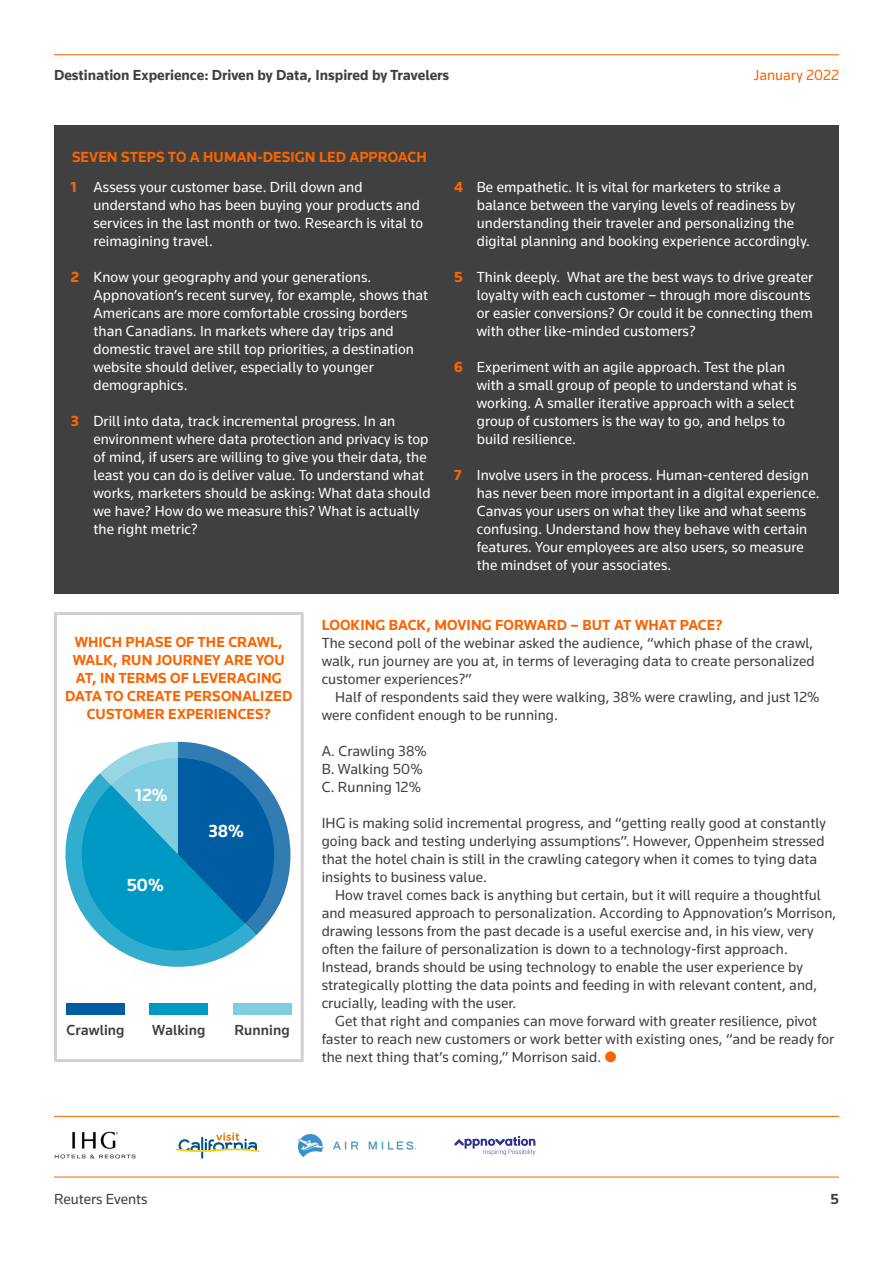
<style>
.page{position:relative;width:893px;height:1263px;background:#fff}
.page>*{position:absolute;margin:0;border:0;box-sizing:border-box;transform-origin:0 0}
.t1{font:700 18px "Knowledge 2017";color:#fff}
.t2{font:15px/18px "Knowledge 2017";letter-spacing:.005em;color:#fff}
.t3{font:15px/18px "Knowledge 2017";letter-spacing:.005em;color:#404040}
.t4{font:700 15px/18px "Knowledge 2017";letter-spacing:.005em;color:#fa6400}
.t5{font:700 15px "Knowledge 2017";color:#404040}
.t6{font:500 15px "Knowledge 2017";letter-spacing:.005em;color:#404040}
.t7{font:15px "Knowledge 2017";color:#fa6400}
.s1{font-weight:900}
.s2{font-weight:400;color:#fff}
.s3{font-weight:900;color:#fa6400}
.s4{color:#fa6400}
</style>
<div class="page">
<hr style="left:54px;top:54px;width:785px;height:1px;background:#fa6400">
<hr style="left:54px;top:1177px;width:785px;height:1px;background:#fa6400">
<hr style="left:54px;top:1116px;width:785px;height:1px;background:#fa6400">
<div style="left:54px;top:612px;width:250px;height:450px;border:3px solid #d0d0d0"></div>
<svg style="left:54px;top:742px;width:236px;height:236px"></svg>
<div style="left:54px;top:126px;width:785px;height:468px;background:#404040"></div>
<div style="left:67px;top:1003px;width:58px;height:12px;background:#005da2"></div>
<div style="left:150px;top:1003px;width:58px;height:12px;background:#0099c4"></div>
<div style="left:233px;top:1003px;width:58px;height:12px;background:#80cce1"></div>
<img style="left:298px;top:1134px;width:117px;height:23px">
<svg style="left:454px;top:1137px;width:81px;height:18px"></svg>
<img style="left:54px;top:1131px;width:82px;height:28px">
<svg style="left:176px;top:1132px;width:83px;height:26px"></svg>
<p class="t5" style="left:54px;top:65px;width:397px">Destination Experience: Driven by Data, Inspired by Travelers</p>
<p class="t7" style="left:754px;top:65px;width:87px">January 2022</p>
<p class="t4" style="left:71px;top:142px;width:357px;line-height:29.7px">SEVEN STEPS TO A HUMAN-DESIGN LED APPROACH<br><span class="s1">1</span> <span class="s2">Assess your customer base. Drill down and</span></p>
<p class="t2" style="left:93px;top:195px;width:331px">understand who has been buying your products and services in the last month or two. Research is vital to reimagining travel.</p>
<p class="t2" style="left:93px;top:267px;width:336px;text-indent:-22px"><span class="s3">2</span> Know your geography and your generations.<br>Appnovation’s recent survey, for example, shows that Americans are more comfortable crossing borders than Canadians. In markets where day trips and domestic travel are still top priorities, a destination website should deliver, especially to younger demographics.</p>
<p class="t2" style="left:93px;top:411px;width:339px;text-indent:-22px"><span class="s3">3</span> Drill into data, track incremental progress. In an environment where data protection and privacy is top of mind, if users are willing to give you their data, the least you can do is deliver value. To understand what works, marketers should be asking: What data should we have? How do we measure this? What is actually the right metric?</p>
<p class="t2" style="left:477px;top:177px;width:335px;text-indent:-22px"><span class="s3">4</span> Be empathetic. It is vital for marketers to strike a balance between the varying levels of readiness by understanding their traveler and personalizing the digital planning and booking experience accordingly.</p>
<p class="t2" style="left:477px;top:267px;width:338px;text-indent:-22px"><span class="s3">5</span> Think deeply. What are the best ways to drive greater loyalty with each customer – through more discounts or easier conversions? Or could it be connecting them with other like-minded customers?</p>
<p class="t2" style="left:477px;top:357px;width:322px;text-indent:-22px"><span class="s3">6</span> Experiment with an agile approach. Test the plan with a small group of people to understand what is working. A smaller iterative approach with a select group of customers is the way to go, and helps to build resilience.</p>
<p class="t2" style="left:477px;top:465px;width:344px;text-indent:-22px"><span class="s3">7</span> Involve users in the process. Human-centered design has never been more important in a digital experience.<br>Canvas your users on what they like and what seems confusing. Understand how they behave with certain features. Your employees are also users, so measure the mindset of your associates.</p>
<p class="t4" style="left:65px;top:633px;width:229px;text-align:center">WHICH PHASE OF THE CRAWL,<br>WALK, RUN JOURNEY ARE YOU<br>AT, IN TERMS OF LEVERAGING<br>DATA TO CREATE PERSONALIZED<br>CUSTOMER EXPERIENCES?</p>
<p class="t1" style="left:135px;top:784px;width:34px">12%</p>
<p class="t1" style="left:127px;top:874px;width:39px">50%</p>
<p class="t1" style="left:208px;top:820px;width:37px">38%</p>
<p class="t6" style="left:67px;top:1020px;width:59px">Crawling</p>
<p class="t6" style="left:152px;top:1020px;width:55px">Walking</p>
<p class="t6" style="left:234px;top:1020px;width:57px">Running</p>
<p class="t4" style="left:322px;top:616px;width:402px">LOOKING BACK, MOVING FORWARD – BUT AT WHAT PACE?</p>
<p class="t3" style="left:322px;top:634px;width:495px;text-align:justify">The second poll of the webinar asked the audience, “which phase of the crawl, walk, run journey are you at, in terms of leveraging data to create personalized customer experiences?”</p>
<p class="t3" style="left:322px;top:688px;width:499px;text-indent:14px">Half of respondents said they were walking, 38% were crawling, and just 12% were confident enough to be running.</p>
<p class="t3" style="left:322px;top:742px;width:107px">A. Crawling 38%<br>B. Walking 50%<br>C. Running 12%</p>
<p class="t3" style="left:322px;top:814px;width:506px">IHG is making solid incremental progress, and “getting really good at constantly going back and testing underlying assumptions”. However, Oppenheim stressed that the hotel chain is still in the crawling category when it comes to tying data insights to business value.</p>
<p class="t3" style="left:322px;top:886px;width:516px;text-indent:14px">How travel comes back is anything but certain, but it will require a thoughtful and measured approach to personalization. According to Appnovation’s Morrison, drawing lessons from the past decade is a useful exercise and, in his view, very often the failure of personalization is down to a technology-first approach.<br>Instead, brands should be using technology to enable the user experience by strategically plotting the data points and feeding in with relevant content, and, crucially, leading with the user.</p>
<p class="t3" style="left:322px;top:1012px;width:514px;text-indent:14px">Get that right and companies can move forward with greater resilience, pivot faster to reach new customers or work better with existing ones, “and be ready for the next thing that’s coming,” Morrison said. <span class="s4">●</span></p>
<p class="t3" style="left:54px;top:1189px;width:95px">Reuters Events</p>
<p class="t5" style="left:830px;top:1189px;width:10px">5</p>
</div>
